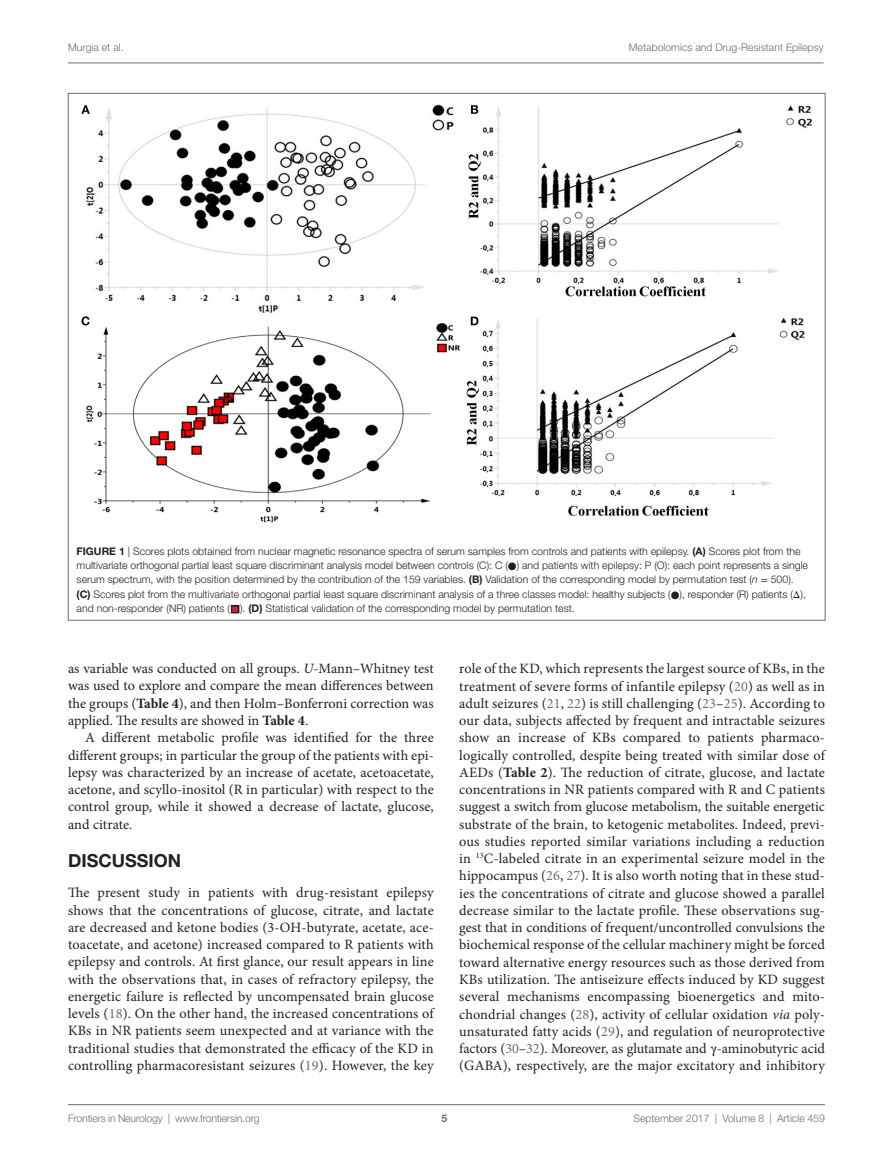
<style>
.page{position:relative;width:893px;height:1170px;background:#fff}
.page>*{position:absolute;margin:0;border:0;box-sizing:border-box;transform-origin:0 0}
.t1{font:700 18px "Helvetica Neue LT Std";color:#231f20}
.t2{font:14.25px/17.2px "Minion Pro";letter-spacing:.005em;color:#231f20;text-align:justify}
.t3{font:300 10.5px/14.2px "Helvetica Neue LT Std";color:#231f20}
.t4{font:300 10.5px "Helvetica Neue LT Std";color:#6c6d70}
.t5{font:700 10.5px "Helvetica Neue LT Std";color:#6c6d70}
.s1{font-weight:700}
.s2{font-family:"STIX General";font-weight:400}
.s3{font-style:italic}
.s4{font-family:"STIX General";font-weight:400;color:#da2031}
.s5{color:#6c6d70}
.s6{font-family:"STIX General"}
</style>
<div class="page">
<img style="left:81px;top:104px;width:732px;height:419px">
<div style="left:231px;top:605px;width:8px;height:8px;border:3px solid #231f20"></div>
<hr style="left:68px;top:1104px;width:757px;height:1px;background:#6c6d70">
<hr style="left:68px;top:63px;width:755px;height:1px;background:#6c6d70">
<p class="t4" style="left:68px;top:41px;width:57px">Murgia et al.</p>
<p class="t4" style="left:629px;top:41px;width:196px">Metabolomics and Drug-Resistant Epilepsy</p>
<p class="t3" style="left:77px;top:543px;width:733px"><span class="s1">FIG URE 1</span> | Scores plots obtained from nuclear magnetic resonance spectra of serum samples from controls and patients with epilepsy. <span class="s1">(A)</span> Scores plot from the multivariate orthogonal partial least square discriminant analysis model between controls (C): C (<span class="s2">●</span>) and patients with epilepsy: P (O): each point represents a single serum spectrum, with the position determined by the contribution of the 159 variables. <span class="s1">(B)</span> Validation of the corresponding model by permutation test (<span class="s3">n</span> <span class="s2">=</span> 500). <span class="s1">(C)</span> Scores plot from the multivariate orthogonal partial least square discriminant analysis of a three classes model: healthy subjects (<span class="s2">●</span>), responder (R) patients (<span class="s2">Δ</span>), and non-responder (NR) patients ( <span class="s4">◾</span> ). <span class="s1">(D)</span> Statistical validation of the corresponding model by permutation test.</p>
<p class="t2" style="left:68px;top:660px;width:367px">as variable was conducted on all groups. <span class="s3">U</span>-Mann–Whitney test was used to explore and compare the mean differences between the groups (<span class="s1">Table 4</span>), and then Holm–Bonferroni correction was applied. The results are showed in <span class="s1">Table 4</span>.</p>
<p class="t2" style="left:68px;top:729px;width:367px;text-indent:17px">A different metabolic profile was identified for the three different groups; in particular the group of the patients with epi&shy;lepsy was characterized by an increase of acetate, acetoacetate, acetone, and scyllo-inositol (R in particular) with respect to the control group, while it showed a decrease of lactate, glucose, and citrate.</p>
<p class="t1" style="left:68px;top:849px;width:112px">DISCUSSION</p>
<p class="t2" style="left:68px;top:884px;width:367px">The present study in patients with drug-resistant epilepsy shows that the concentrations of glucose, citrate, and lactate are decreased and ketone bodies (3-OH-butyrate, acetate, ace&shy;toacetate, and acetone) increased compared to R patients with epilepsy and controls. At first glance, our result appears in line with the observations that, in cases of refractory epilepsy, the energetic failure is reflected by uncompensated brain glucose levels (<span class="s5">18</span>). On the other hand, the increased concentrations of KBs in NR patients seem unexpected and at variance with the traditional studies that demonstrated the efficacy of the KD in controlling pharmacoresistant seizures (<span class="s5">19</span>). However, the key</p>
<p class="t2" style="left:459px;top:660px;width:367px">role of the KD, which represents the largest source of KBs, in the treatment of severe forms of infantile epilepsy (<span class="s5">20</span>) as well as in adult seizures (<span class="s5">21</span>, <span class="s5">22</span>) is still challenging (<span class="s5">23</span>–<span class="s5">25</span>). According to our data, subjects affected by frequent and intractable seizures show an increase of KBs compared to patients pharmaco&shy;logically controlled, despite being treated with similar dose of AEDs (<span class="s1">Table 2</span>). The reduction of citrate, glucose, and lactate concentrations in NR patients compared with R and C patients suggest a switch from glucose metabolism, the suitable energetic substrate of the brain, to ketogenic metabolites. Indeed, previ&shy;ous studies reported similar variations including a reduction in <sup>13</sup>C-labeled citrate in an experimental seizure model in the hippocampus (<span class="s5">26</span>, <span class="s5">27</span>). It is also worth noting that in these stud&shy;ies the concentrations of citrate and glucose showed a parallel decrease similar to the lactate profile. These observations sug&shy;gest that in conditions of frequent/uncontrolled convulsions the biochemical response of the cellular machinery might be forced toward alternative energy resources such as those derived from KBs utilization. The antiseizure effects induced by KD suggest several mechanisms encompassing bioenergetics and mito&shy;chondrial changes (<span class="s5">28</span>), activity of cellular oxidation <span class="s3">via</span> poly&shy;unsaturated fatty acids (<span class="s5">29</span>), and regulation of neuroprotective factors (<span class="s5">30</span>–<span class="s5">32</span>). Moreover, as glutamate and <span class="s6">γ</span>-aminobutyric acid (GABA), respectively, are the major excitatory and inhibitory</p>
<p class="t4" style="left:68px;top:1111px;width:193px">Frontiers in Neurology | www.frontiersin.org</p>
<p class="t4" style="left:633px;top:1111px;width:193px">September 2017 | Volume 8 | Article 459</p>
<p class="t5" style="left:441px;top:1111px;width:7px">5</p>
</div>
